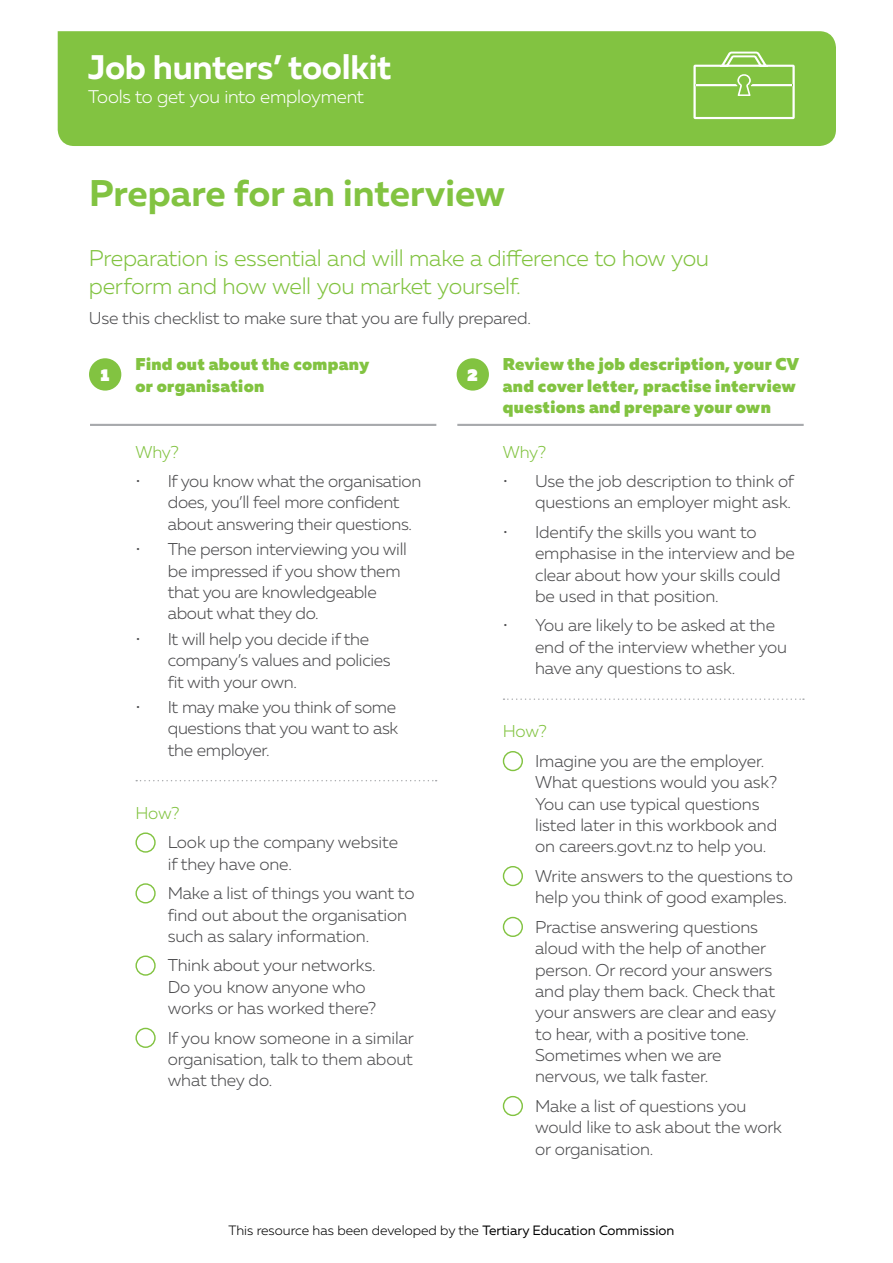
<style>
.page{position:relative;width:893px;height:1263px;background:#fff}
.page>*{position:absolute;margin:0;border:0;box-sizing:border-box;transform-origin:0 0}
.t1{font:700 37.05px "Muller";color:#82c341}
.t2{font:700 34.05px "Muller";letter-spacing:-.01em;color:#fff}
.t3{font:300 22.8px/28.5px "Muller";letter-spacing:-.015em;color:#82c341}
.t4{font:300 18.3px "Muller";letter-spacing:-.015em;color:#fff}
.t5{font:300 17.1px/21.3px "Muller";letter-spacing:-.01em;color:#4d4d4f}
.t6{font:900 17.1px/21.3px "Muller";letter-spacing:.02em;color:#82c341}
.t7{font:300 17.1px "Muller";letter-spacing:-.02em;color:#82c341}
.t8{font:800 17.1px "Muller";color:#fff}
.t9{font:300 13.5px "Muller";color:#000}
.s1{font-weight:400}
</style>
<div class="page">
<hr style="left:90px;top:424px;width:346px;height:2px;background:#a7a9ac">
<hr style="left:457px;top:424px;width:347px;height:2px;background:#a7a9ac">
<svg style="left:136px;top:780px;width:301px;height:1px"></svg>
<svg style="left:503px;top:698px;width:301px;height:2px"></svg>
<div style="left:135px;top:832px;width:21px;height:21px;border:1px solid #82c341;border-radius:50%"></div>
<div style="left:135px;top:883px;width:21px;height:20px;border:1px solid #82c341;border-radius:50%"></div>
<div style="left:135px;top:955px;width:21px;height:21px;border:1px solid #82c341;border-radius:50%"></div>
<div style="left:135px;top:1028px;width:21px;height:20px;border:1px solid #82c341;border-radius:50%"></div>
<div style="left:503px;top:751px;width:20px;height:20px;border:1px solid #82c341;border-radius:50%"></div>
<div style="left:503px;top:866px;width:20px;height:20px;border:1px solid #82c341;border-radius:50%"></div>
<div style="left:503px;top:917px;width:20px;height:20px;border:1px solid #82c341;border-radius:50%"></div>
<div style="left:503px;top:1096px;width:20px;height:20px;border:1px solid #82c341;border-radius:50%"></div>
<div style="left:89px;top:358px;width:32px;height:33px;background:#82c341;border-radius:50%"></div>
<div style="left:457px;top:358px;width:32px;height:33px;background:#82c341;border-radius:50%"></div>
<div style="left:58px;top:31px;width:778px;height:115px;background:#82c341"></div>
<svg style="left:693px;top:52px;width:102px;height:67px;background:#96cc5f"></svg>
<h2 class="t2" style="left:88px;top:46px;width:305px">Job hunters’ toolkit</h2>
<p class="t4" style="left:88px;top:86px;width:277px">Tools to get you into employment</p>
<h1 class="t1" style="left:89px;top:170px;width:418px">Prepare for an interview</h1>
<h3 class="t3" style="left:89px;top:243px;width:622px">Preparation is essential and will make a difference to how you perform and how well you market yourself.</h3>
<p class="t5" style="left:89px;top:307px;width:444px">Use this checklist to make sure that you are fully prepared.</p>
<p class="t6" style="left:135px;top:354px;width:235px">Find out about the company or organisation</p>
<p class="t6" style="left:503px;top:354px;width:298px">Review the job description, your CV and cover letter, practise interview questions and prepare your own</p>
<p class="t7" style="left:135px;top:441px;width:45px">Why?</p>
<p class="t5" style="left:168px;top:470px;width:255px;text-indent:-32px">• If you know what the organisation does, you’ll feel more confident about answering their questions.</p>
<p class="t5" style="left:168px;top:538px;width:241px;text-indent:-32px">• The person interviewing you will be impressed if you show them that you are knowledgeable about what they do.</p>
<p class="t5" style="left:168px;top:628px;width:224px;text-indent:-32px">• It will help you decide if the company’s values and policies fit with your own.</p>
<p class="t5" style="left:168px;top:696px;width:232px;text-indent:-32px">• It may make you think of some questions that you want to ask the employer.</p>
<p class="t8" style="left:101px;top:364px;width:10px">1</p>
<p class="t8" style="left:467px;top:364px;width:12px">2</p>
<p class="t7" style="left:503px;top:441px;width:45px">Why?</p>
<p class="t5" style="left:503px;top:470px;width:293px;text-align:right">• Use the job description to think of questions an employer might ask.</p>
<p class="t5" style="left:535px;top:521px;width:261px;text-indent:-32px">• Identify the skills you want to emphasise in the interview and be clear about how your skills could be used in that position.</p>
<p class="t5" style="left:535px;top:615px;width:253px;text-indent:-32px">• You are likely to be asked at the end of the interview whether you have any questions to ask.</p>
<p class="t7" style="left:503px;top:721px;width:46px">How?</p>
<p class="t5" style="left:535px;top:750px;width:244px">Imagine you are the employer.<br>What questions would you ask?<br>You can use typical questions listed later in this workbook and on careers.govt.nz to help you.</p>
<p class="t5" style="left:535px;top:865px;width:259px">Write answers to the questions to help you think of good examples.</p>
<p class="t5" style="left:535px;top:916px;width:243px">Practise answering questions aloud with the help of another person. Or record your answers and play them back. Check that your answers are clear and easy to hear, with a positive tone.<br>Sometimes when we are nervous, we talk faster.</p>
<p class="t5" style="left:535px;top:1095px;width:248px">Make a list of questions you would like to ask about the work or organisation.</p>
<p class="t7" style="left:135px;top:803px;width:46px">How?</p>
<p class="t5" style="left:168px;top:832px;width:232px">Look up the company website if they have one.</p>
<p class="t5" style="left:168px;top:882px;width:248px">Make a list of things you want to find out about the organisation such as salary information.</p>
<p class="t5" style="left:168px;top:955px;width:210px">Think about your networks.<br>Do you know anyone who works or has worked there?</p>
<p class="t5" style="left:168px;top:1027px;width:248px;text-align:justify">If you know someone in a similar organisation, talk to them about what they do.</p>
<p class="t9" style="left:228px;top:1222px;width:448px">This resource has been developed by the <span class="s1">Tertiary Education Commission</span></p>
</div>
